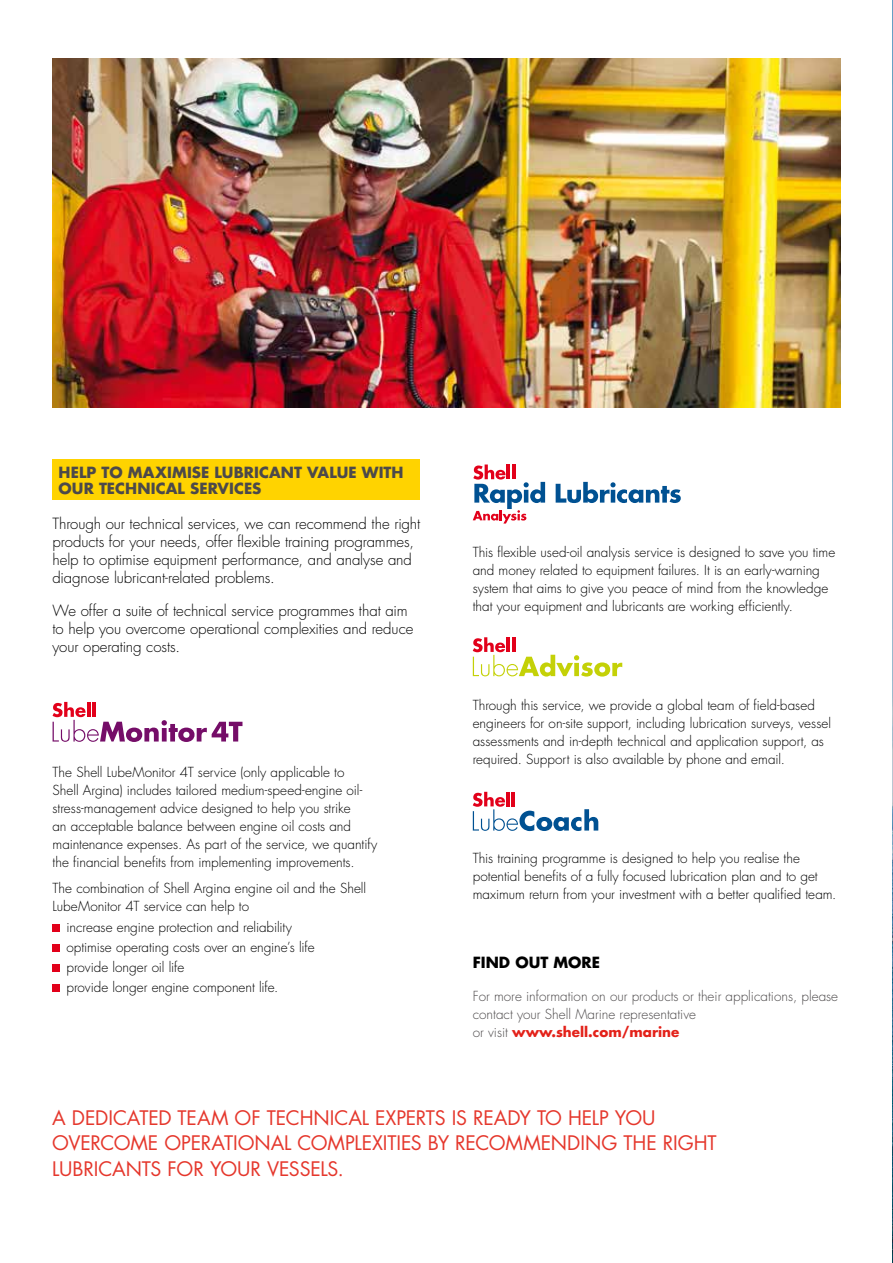
<style>
.page{position:relative;width:893px;height:1263px;background:#fff}
.page>*{position:absolute;margin:0;border:0;box-sizing:border-box;transform-origin:0 0}
.t1{font:19.5px/25.5px "Futura Std";letter-spacing:-.01em;color:#e5372c}
.t2{font:300 15px/18px "Futura Std";letter-spacing:-.005em;color:#000}
.t3{font:700 15px/16.5px "Futura Std";letter-spacing:.005em;color:#4c494a}
.t4{font:700 15px "Futura Std";color:#000}
.t5{font:300 13.5px/18px "Futura Std";color:#000}
.t6{font:300 13.5px/18px "Futura Std";color:#4c494a}
.s1{font-weight:700;color:#e32119}
</style>
<div class="page">
<img style="left:52px;top:58px;width:788px;height:349px">
<img style="left:892px;top:0;width:1px;height:1263px">
<div style="left:53px;top:459px;width:367px;height:41px;background:#ffd300"></div>
<svg style="left:53px;top:702px;width:189px;height:40px"></svg>
<div style="left:53px;top:924px;width:7px;height:8px;background:#e2001a"></div>
<div style="left:53px;top:945px;width:7px;height:7px;background:#e2001a"></div>
<div style="left:53px;top:965px;width:7px;height:7px;background:#e2001a"></div>
<div style="left:53px;top:985px;width:7px;height:7px;background:#e2001a"></div>
<svg style="left:556px;top:482px;width:125px;height:21px"></svg>
<svg style="left:473px;top:464px;width:72px;height:59px"></svg>
<svg style="left:473px;top:637px;width:149px;height:39px"></svg>
<svg style="left:473px;top:792px;width:125px;height:39px"></svg>
<p class="t3" style="left:59px;top:464px;width:347px">HELP TO MAXIMISE LUBRICANT VALUE WITH<br>OUR TECHNICAL SERVICES</p>
<p class="t2" style="left:53px;top:515px;width:369px">Through our technical services, we can recommend the right products for your needs, offer flexible training programmes, help to optimise equipment performance, and analyse and diagnose lubricant-related problems.</p>
<p class="t2" style="left:53px;top:602px;width:362px">We offer a suite of technical service programmes that aim to help you overcome operational complexities and reduce your operating costs.</p>
<p class="t5" style="left:53px;top:763px;width:326px">The Shell LubeMonitor 4T service (only applicable to<br>Shell Argina) includes tailored medium-speed-engine oil&shy;stress-management advice designed to help you strike<br>an acceptable balance between engine oil costs and maintenance expenses. As part of the service, we quantify the financial benefits from implementing improvements.</p>
<p class="t5" style="left:53px;top:880px;width:315px">The combination of Shell Argina engine oil and the Shell<br>LubeMonitor 4T service can help to</p>
<p class="t5" style="left:67px;top:917px;width:250px;line-height:20.1px">increase engine protection and reliability optimise operating costs over an engine’s life provide longer oil life<br>provide longer engine component life.</p>
<p class="t5" style="left:473px;top:543px;width:364px">This flexible used-oil analysis service is designed to save you time and money related to equipment failures. It is an early-warning system that aims to give you peace of mind from the knowledge that your equipment and lubricants are working efficiently.</p>
<p class="t5" style="left:473px;top:696px;width:360px">Through this service, we provide a global team of field-based engineers for on-site support, including lubrication surveys, vessel assessments and in-depth technical and application support, as required. Support is also available by phone and email.</p>
<p class="t5" style="left:473px;top:849px;width:365px">This training programme is designed to help you realise the potential benefits of a fully focused lubrication plan and to get maximum return from your investment with a better qualified team.</p>
<p class="t4" style="left:473px;top:952px;width:129px">FIND OUT MORE</p>
<p class="t6" style="left:473px;top:987px;width:367px">For more information on our products or their applications, please contact your Shell Marine representative<br>or visit <span class="s1">www.shell.com/marine</span></p>
<h1 class="t1" style="left:52px;top:1105px;width:666px">A DEDICATED TEAM OF TECHNICAL EXPERTS IS READY TO HELP YOU<br>OVERCOME OPERATIONAL COMPLEXITIES BY RECOMMENDING THE RIGHT<br>LUBRICANTS FOR YOUR VESSELS.</h1>
</div>
